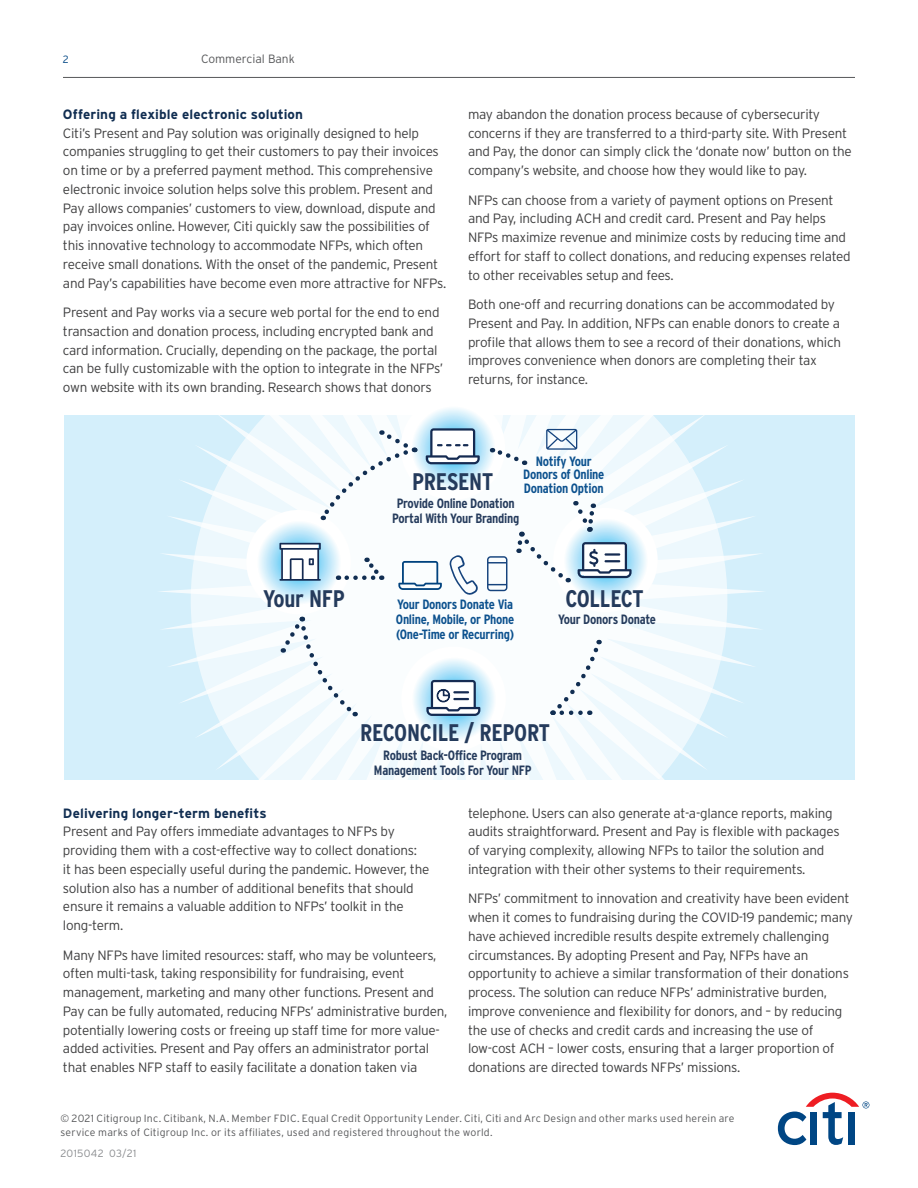
<style>
.page{position:relative;width:918px;height:1188px;background:#fff}
.page>*{position:absolute;margin:0;border:0;box-sizing:border-box;transform-origin:0 0}
.BODY{font:700 condensed 24px "Interstate";letter-spacing:-.01em;color:#253b5c}
.BODY-2{font:300 13.5px/18.8px "Interstate";letter-spacing:-.02em;color:#3e3e3f}
.BODY-3{font:700 condensed 13.5px/15px "Interstate";letter-spacing:-.02em;color:#253b5c;text-align:center}
.BODY-4{font:700 condensed 13.5px/15px "Interstate";letter-spacing:-.02em;color:#0c518e;text-align:justify}
.Subheadings{font:700 13.5px "Interstate";letter-spacing:.01em;color:#112e52}
.t1{font:300 12px "Interstate";color:#57585a}
.Disclaimer_body{font:300 10.5px/13.5px "Interstate";letter-spacing:.02em;color:#57585a}
.Legal_2{font:300 10.5px "Interstate";letter-spacing:.025em;color:#8a8c8f}
.t2{font:300 10.5px "Interstate";color:#004684}
</style>
<div class="page">
<div style="left:64px;top:416px;width:790px;height:364px;background:#d4effb"></div>
<svg style="left:157px;top:415px;width:609px;height:365px"></svg>
<svg style="left:553px;top:508px;width:105px;height:104px"></svg>
<svg style="left:401px;top:647px;width:105px;height:104px"></svg>
<svg style="left:401px;top:395px;width:104px;height:105px"></svg>
<svg style="left:246px;top:510px;width:105px;height:104px"></svg>
<hr style="left:63px;top:77px;width:792px;height:1px;background:#57585a">
<svg style="left:398px;top:561px;width:44px;height:29px"></svg>
<svg style="left:450px;top:555px;width:28px;height:40px"></svg>
<svg style="left:487px;top:556px;width:20px;height:35px"></svg>
<svg style="left:546px;top:429px;width:31px;height:21px"></svg>
<svg style="left:553px;top:640px;width:50px;height:75px;background:#ebf0f3"></svg>
<svg style="left:281px;top:617px;width:77px;height:100px;background:#eff4f7"></svg>
<svg style="left:319px;top:429px;width:96px;height:91px;background:#f1f5f8"></svg>
<svg style="left:778px;top:1093px;width:91px;height:52px"></svg>
<svg style="left:491px;top:446px;width:34px;height:19px"></svg>
<svg style="left:347px;top:556px;width:36px;height:24px"></svg>
<svg style="left:279px;top:543px;width:42px;height:38px;background:#b5c1cf"></svg>
<svg style="left:426px;top:428px;width:54px;height:36px;background:#b6c4d1"></svg>
<svg style="left:514px;top:501px;width:118px;height:83px;background:#dae5ed"></svg>
<svg style="left:426px;top:680px;width:54px;height:36px;background:#a9b7c7"></svg>
<p class="t2" style="left:63px;top:53px;width:7px">2</p>
<p class="t1" style="left:201px;top:51px;width:95px">Commercial Bank</p>
<p class="Subheadings" style="left:63px;top:106px;width:242px">Offering a flexible electronic solution</p>
<p class="BODY-2" style="left:63px;top:123px;width:385px">Citi’s Present and Pay solution was originally designed to help companies struggling to get their customers to pay their invoices on time or by a preferred payment method. This comprehensive electronic invoice solution helps solve this problem. Present and Pay allows companies’ customers to view, download, dispute and pay invoices online. However, Citi quickly saw the possibilities of this innovative technology to accommodate NFPs, which often receive small donations. With the onset of the pandemic, Present and Pay’s capabilities have become even more attractive for NFPs.</p>
<p class="BODY-2" style="left:63px;top:303px;width:382px">Present and Pay works via a secure web portal for the end to end transaction and donation process, including encrypted bank and card information. Crucially, depending on the package, the portal can be fully customizable with the option to integrate in the NFPs’ own website with its own branding. Research shows that donors</p>
<p class="BODY-2" style="left:468px;top:105px;width:385px">may abandon the donation process because of cybersecurity concerns if they are transferred to a third-party site. With Present and Pay, the donor can simply click the ‘donate now’ button on the company’s website, and choose how they would like to pay.</p>
<p class="BODY-2" style="left:468px;top:190px;width:384px">NFPs can choose from a variety of payment options on Present and Pay, including ACH and credit card. Present and Pay helps NFPs maximize revenue and minimize costs by reducing time and effort for staff to collect donations, and reducing expenses related to other receivables setup and fees.</p>
<p class="BODY-2" style="left:468px;top:295px;width:375px">Both one-off and recurring donations can be accommodated by Present and Pay. In addition, NFPs can enable donors to create a profile that allows them to see a record of their donations, which improves convenience when donors are completing their tax returns, for instance.</p>
<p class="BODY" style="left:412px;top:467px;width:82px">PRESENT</p>
<p class="BODY-4" style="left:523px;top:454px;width:83px;line-height:13.5px;text-align:center">Notify Your<br>Donors of Online<br>Donation Option</p>
<p class="BODY" style="left:263px;top:584px;width:83px">Your NFP</p>
<p class="BODY-3" style="left:392px;top:496px;width:129px">Provide Online Donation<br>Portal With Your Branding</p>
<p class="BODY-4" style="left:396px;top:597px;width:120px">Your Donors Donate Via Online, Mobile, or Phone (One-Time or Recurring)</p>
<p class="BODY" style="left:565px;top:584px;width:80px">COLLECT</p>
<p class="BODY-3" style="left:558px;top:612px;width:99px">Your Donors Donate</p>
<p class="BODY" style="left:360px;top:718px;width:191px">RECONCILE / REPORT</p>
<p class="BODY-3" style="left:374px;top:748px;width:159px">Robust Back-Office Program<br>Management Tools For Your NFP</p>
<p class="Subheadings" style="left:63px;top:805px;width:205px">Delivering longer-term benefits</p>
<p class="BODY-2" style="left:63px;top:822px;width:368px">Present and Pay offers immediate advantages to NFPs by providing them with a cost-effective way to collect donations:<br>it has been especially useful during the pandemic. However, the solution also has a number of additional benefits that should ensure it remains a valuable addition to NFPs’ toolkit in the long-term.</p>
<p class="BODY-2" style="left:63px;top:945px;width:386px">Many NFPs have limited resources: staff, who may be volunteers, often multi-task, taking responsibility for fundraising, event management, marketing and many other functions. Present and Pay can be fully automated, reducing NFPs’ administrative burden, potentially lowering costs or freeing up staff time for more value&shy;added activities. Present and Pay offers an administrator portal that enables NFP staff to easily facilitate a donation taken via</p>
<p class="BODY-2" style="left:468px;top:803px;width:373px">telephone. Users can also generate at-a-glance reports, making audits straightforward. Present and Pay is flexible with packages of varying complexity, allowing NFPs to tailor the solution and integration with their other systems to their requirements.</p>
<p class="BODY-2" style="left:468px;top:889px;width:387px">NFPs’ commitment to innovation and creativity have been evident when it comes to fundraising during the COVID-19 pandemic; many have achieved incredible results despite extremely challenging circumstances. By adopting Present and Pay, NFPs have an opportunity to achieve a similar transformation of their donations process. The solution can reduce NFPs’ administrative burden, improve convenience and flexibility for donors, and – by reducing the use of checks and credit cards and increasing the use of low-cost ACH – lower costs, ensuring that a larger proportion of donations are directed towards NFPs’ missions.</p>
<p class="Disclaimer_body" style="left:61px;top:1112px;width:676px">© 2021 Citigroup Inc. Citibank, N.A. Member FDIC. Equal Credit Opportunity Lender. Citi, Citi and Arc Design and other marks used herein are service marks of Citigroup Inc. or its affiliates, used and registered throughout the world.</p>
<p class="Legal_2" style="left:61px;top:1147px;width:77px">2015042 03/21</p>
</div>
